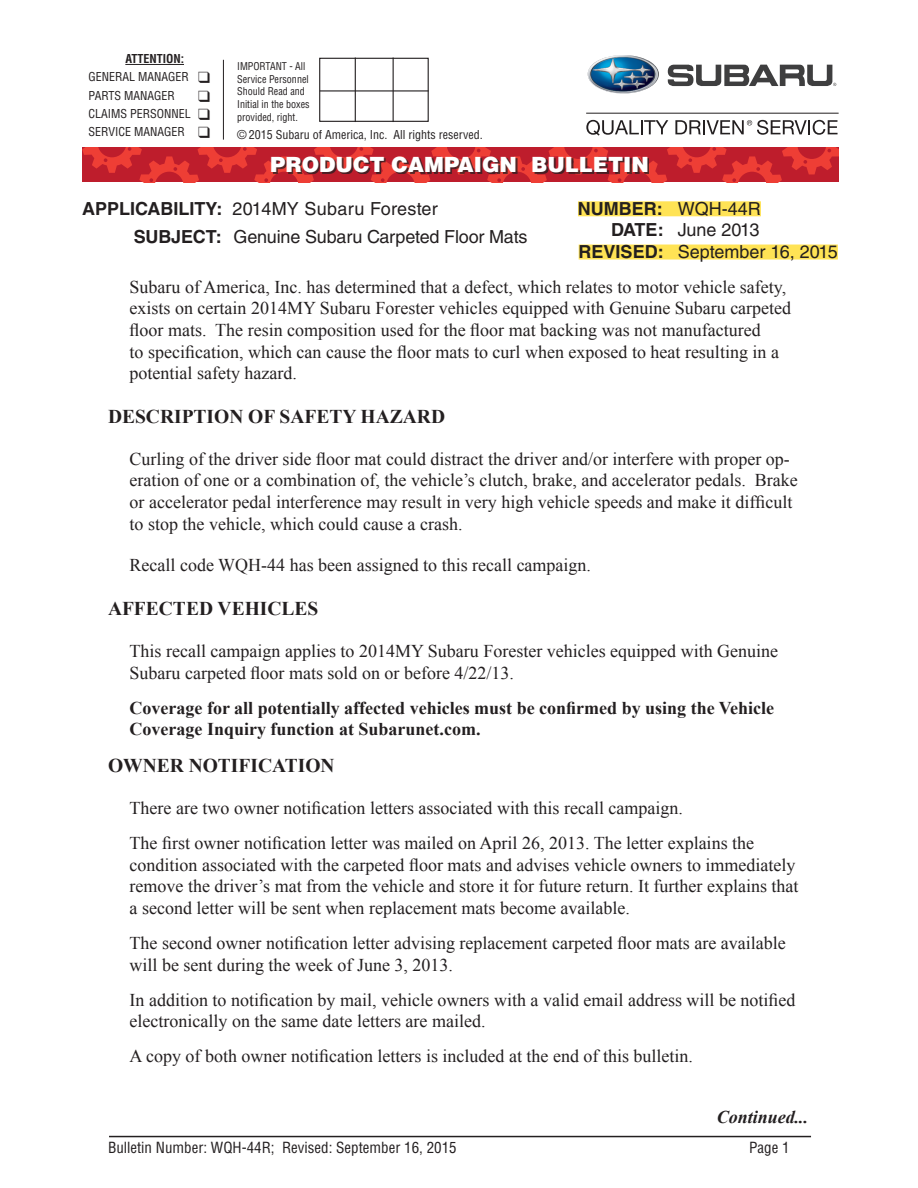
<style>
.page{position:relative;width:918px;height:1188px;background:#fff}
.page>*{position:absolute;margin:0;border:0;box-sizing:border-box;transform-origin:0 0}
.t1{font:900 21px "Helvetica LT Std";color:#fff}
._1-BULLETIN_HEADING{font:700 19.5px "Times New Roman";color:#231f20}
._2-BULLETIN_BODY{font:18px/21.6px "Times New Roman";color:#231f20}
.t2{font:700 18px/21.6px "Times New Roman";color:#231f20}
.HEADER_Type_face{font:18px "Helvetica LT Std";letter-spacing:-.01em;color:#231f20}
.HEADER_Type_face-2{font:18px "Helvetica LT Std";letter-spacing:.015em;color:#231f20}
.t3{font:700 18px "Helvetica LT Std";color:#231f20}
.t4{font:italic 700 18px "Times New Roman";color:#231f20}
.t5{font:condensed 15px "Helvetica LT Std";color:#231f20}
.Service_Manual_Corre{font:condensed 12px "Helvetica LT Std";color:#231f20}
.t6{font:700 condensed 12px "Helvetica LT Std";color:#231f20}
.t7{font:condensed 10.5px/12.6px "Helvetica LT Std";color:#231f20;scale:.96 1}
.s1{font-weight:400}
.s2{font-weight:700}
</style>
<div class="page">
<hr style="left:109px;top:1136px;width:702px;height:1px;background:#231f20">
<img style="left:588px;top:55px;width:71px;height:39px">
<svg style="left:668px;top:64px;width:168px;height:22px"></svg>
<hr style="left:586px;top:113px;width:253px;height:1px;background:#231f20">
<svg style="left:586px;top:120px;width:82px;height:16px"></svg>
<svg style="left:675px;top:120px;width:163px;height:15px"></svg>
<svg style="left:82px;top:147px;width:757px;height:35px;background:#cd272e"></svg>
<div style="left:273px;top:158px;width:376px;height:16px;background:#231f20;opacity:.75"></div>
<div style="left:578px;top:201px;width:183px;height:15px;background:#ffe355"></div>
<div style="left:579px;top:245px;width:259px;height:15px;background:#ffe355"></div>
<div style="left:319px;top:58px;width:110px;height:64px;border:1px solid #231f20"></div>
<hr style="left:355px;top:58px;width:1px;height:64px;background:#231f20">
<hr style="left:393px;top:58px;width:1px;height:64px;background:#231f20">
<hr style="left:320px;top:90px;width:109px;height:2px;background:#231f20">
<hr style="left:125px;top:64px;width:59px;height:1px;background:#231f20">
<hr style="left:223px;top:60px;width:1px;height:80px;background:#231f20">
<p class="t6" style="left:125px;top:51px;width:60px">ATTENTION:</p>
<p class="Service_Manual_Corre" style="left:88px;top:70px;width:123px">GENERAL MANAGER ❑</p>
<p class="Service_Manual_Corre" style="left:88px;top:88px;width:88px">PARTS MANAGER</p>
<p class="Service_Manual_Corre" style="left:88px;top:106px;width:123px">CLAIMS PERSONNEL ❑</p>
<p class="Service_Manual_Corre" style="left:88px;top:124px;width:123px">SERVICE MANAGER ❑</p>
<p class="t7" style="left:237px;top:60px;width:77px">IMPORTANT - All<br>Service Personnel<br>Should Read and<br>Initial in the boxes provided, right.</p>
<p class="Service_Manual_Corre" style="left:237px;top:127px;width:247px">© 2015 Subaru of America, Inc. All rights reserved.</p>
<p class="t1" style="left:270px;top:151px;width:380px">PRODUCT CAMPAIGN BULLETIN</p>
<p class="t3" style="left:578px;top:198px;width:184px">NUMBER: <span class="s1">WQH-44R</span></p>
<p class="HEADER_Type_face" style="left:611px;top:220px;width:150px"><span class="s2">DATE:</span> June 2013</p>
<p class="HEADER_Type_face" style="left:579px;top:241px;width:261px"><span class="s2">REVISED:</span> September 16, 2015</p>
<p class="HEADER_Type_face-2" style="left:82px;top:198px;width:357px"><span class="s2">APPLICABILITY:</span> 2014MY Subaru Forester</p>
<p class="HEADER_Type_face" style="left:134px;top:226px;width:395px"><span class="s2">SUBJECT:</span> Genuine Subaru Carpeted Floor Mats</p>
<p class="_2-BULLETIN_BODY" style="left:130px;top:276px;width:663px">Subaru of America, Inc. has determined that a defect, which relates to motor vehicle safety, exists on certain 2014MY Subaru Forester vehicles equipped with Genuine Subaru carpeted floor mats. The resin composition used for the floor mat backing was not manufactured<br>to specification, which can cause the floor mats to curl when exposed to heat resulting in a potential safety hazard.</p>
<p class="_1-BULLETIN_HEADING" style="left:108px;top:403px;width:339px">DESCRIPTION OF SAFETY HAZARD</p>
<p class="_2-BULLETIN_BODY" style="left:130px;top:448px;width:670px">Curling of the driver side floor mat could distract the driver and/or interfere with proper op&shy;eration of one or a combination of, the vehicle’s clutch, brake, and accelerator pedals. Brake or accelerator pedal interference may result in very high vehicle speeds and make it difficult to stop the vehicle, which could cause a crash.</p>
<p class="_2-BULLETIN_BODY" style="left:130px;top:554px;width:463px">Recall code WQH-44 has been assigned to this recall campaign.</p>
<p class="_1-BULLETIN_HEADING" style="left:108px;top:595px;width:212px">AFFECTED VEHICLES</p>
<p class="_2-BULLETIN_BODY" style="left:130px;top:640px;width:650px">This recall campaign applies to 2014MY Subaru Forester vehicles equipped with Genuine<br>Subaru carpeted floor mats sold on or before 4/22/13.</p>
<p class="t2" style="left:130px;top:696px;width:646px">Coverage for all potentially affected vehicles must be confirmed by using the Vehicle<br>Coverage Inquiry function at Subarunet.com.</p>
<p class="_1-BULLETIN_HEADING" style="left:108px;top:752px;width:228px">OWNER NOTIFICATION</p>
<p class="_2-BULLETIN_BODY" style="left:130px;top:797px;width:555px">There are two owner notification letters associated with this recall campaign.</p>
<p class="_2-BULLETIN_BODY" style="left:130px;top:832px;width:671px">The first owner notification letter was mailed on April 26, 2013. The letter explains the condition associated with the carpeted floor mats and advises vehicle owners to immediately remove the driver’s mat from the vehicle and store it for future return. It further explains that a second letter will be sent when replacement mats become available.</p>
<p class="_2-BULLETIN_BODY" style="left:130px;top:932px;width:658px">The second owner notification letter advising replacement carpeted floor mats are available will be sent during the week of June 3, 2013.</p>
<p class="_2-BULLETIN_BODY" style="left:130px;top:989px;width:667px">In addition to notification by mail, vehicle owners with a valid email address will be notified electronically on the same date letters are mailed.</p>
<p class="_2-BULLETIN_BODY" style="left:130px;top:1045px;width:565px">A copy of both owner notification letters is included at the end of this bulletin.</p>
<p class="t4" style="left:717px;top:1105px;width:93px">Continued...</p>
<p class="t5" style="left:108px;top:1138px;width:350px">Bulletin Number: WQH-44R; Revised: September 16, 2015</p>
<p class="t5" style="left:749px;top:1138px;width:42px">Page 1</p>
</div>
